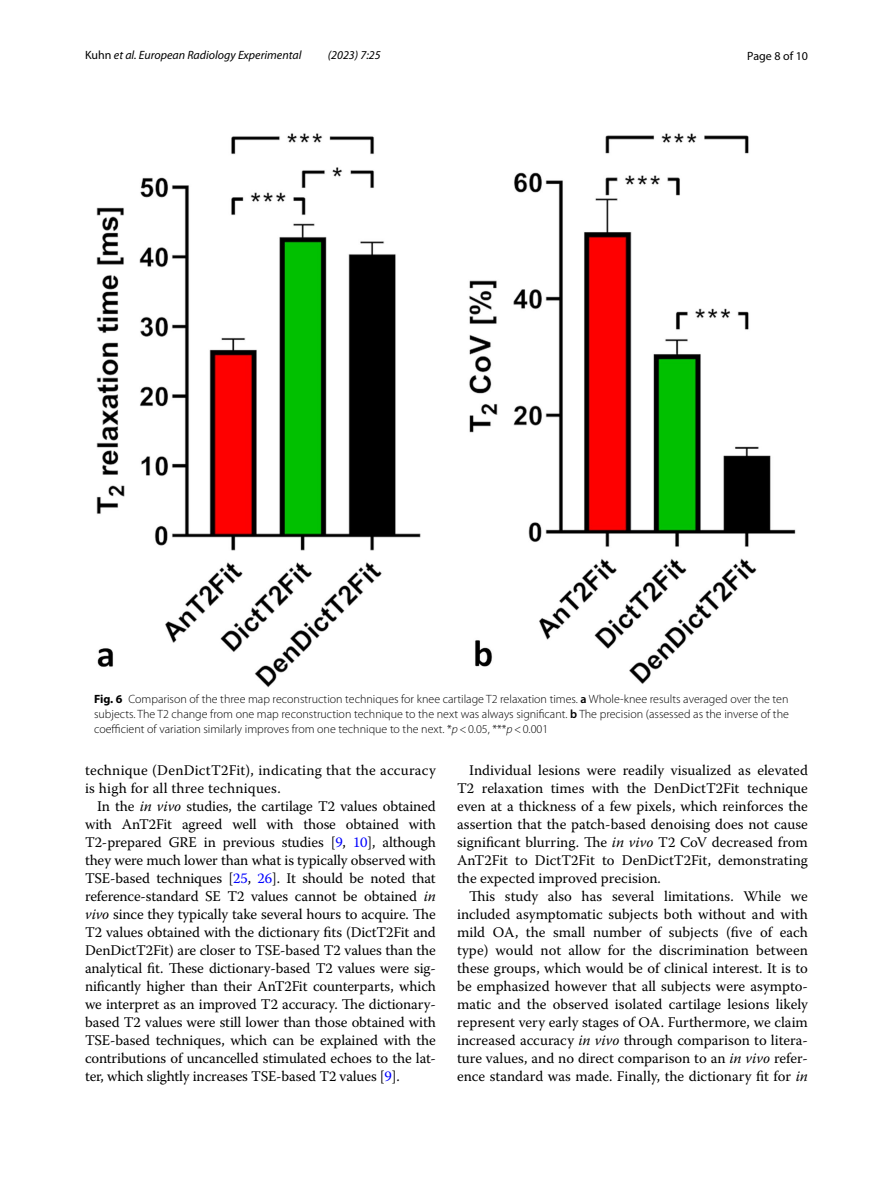
<style>
.page{position:relative;width:893px;height:1187px;background:#fff}
.page>*{position:absolute;margin:0;border:0;box-sizing:border-box;transform-origin:0 0}
.t1{font:14.7px/18px "Warnock Pro";color:#000;text-align:justify}
.t2{font:300 12px/15px "Myriad Pro";color:#000;text-align:justify}
.t3{font:italic 12px "Myriad Pro";color:#000}
.t4{font:12px "Myriad Pro";color:#000}
.s1{font-style:normal}
.s2{font-weight:700}
.s3{font-weight:600}
.s4{font-style:italic}
.s5{color:#00f}
</style>
<div class="page">
<img style="left:96px;top:133px;width:700px;height:554px">
<p class="t3" style="left:85px;top:48px;width:218px"><span class="s1">Kuhn</span> et al. European Radiology Experimental</p>
<p class="t3" style="left:328px;top:48px;width:54px">(2023) 7:25</p>
<p class="t4" style="left:747px;top:48px;width:62px">Page 8 of 10</p>
<p class="t2" style="left:94px;top:691px;width:696px"><span class="s2">Fig. 6</span> Comparison of the three map reconstruction techniques for knee cartilage T2 relaxation times. <span class="s3">a</span> Whole-knee results averaged over the ten subjects. The T2 change from one map reconstruction technique to the next was always significant. <span class="s3">b</span> The precision (assessed as the inverse of the coefficient of variation similarly improves from one technique to the next. *<span class="s4">p</span>&lt;0.05, ***<span class="s4">p</span>&lt;0.001</p>
<p class="t1" style="left:85px;top:760px;width:352px">technique (DenDictT2Fit), indicating that the accuracy is high for all three techniques.</p>
<p class="t1" style="left:85px;top:796px;width:352px;text-indent:12px">In the <span class="s4">in vivo</span> studies, the cartilage T2 values obtained with AnT2Fit agreed well with those obtained with T2-prepared GRE in previous studies [<span class="s5">9</span>, <span class="s5">10</span>], although they were much lower than what is typically observed with TSE-based techniques [<span class="s5">25</span>, <span class="s5">26</span>]. It should be noted that reference-standard SE T2 values cannot be obtained <span class="s4">in vivo</span> since they typically take several hours to acquire. The T2 values obtained with the dictionary fits (DictT2Fit and DenDictT2Fit) are closer to TSE-based T2 values than the analytical fit. These dictionary-based T2 values were sig&shy;nificantly higher than their AnT2Fit counterparts, which we interpret as an improved T2 accuracy. The dictionary&shy;based T2 values were still lower than those obtained with TSE-based techniques, which can be explained with the contributions of uncancelled stimulated echoes to the lat&shy;ter, which slightly increases TSE-based T2 values [<span class="s5">9</span>].</p>
<p class="t1" style="left:457px;top:760px;width:352px;text-indent:12px">Individual lesions were readily visualized as elevated T2 relaxation times with the DenDictT2Fit technique even at a thickness of a few pixels, which reinforces the assertion that the patch-based denoising does not cause significant blurring. The <span class="s4">in vivo</span> T2 CoV decreased from AnT2Fit to DictT2Fit to DenDictT2Fit, demonstrating the expected improved precision.</p>
<p class="t1" style="left:457px;top:886px;width:352px;text-indent:12px">This study also has several limitations. While we included asymptomatic subjects both without and with mild OA, the small number of subjects (five of each type) would not allow for the discrimination between these groups, which would be of clinical interest. It is to be emphasized however that all subjects were asympto&shy;matic and the observed isolated cartilage lesions likely represent very early stages of OA. Furthermore, we claim increased accuracy <span class="s4">in vivo</span> through comparison to litera&shy;ture values, and no direct comparison to an <span class="s4">in vivo</span> refer&shy;ence standard was made. Finally, the dictionary fit for <span class="s4">in</span></p>
</div>
